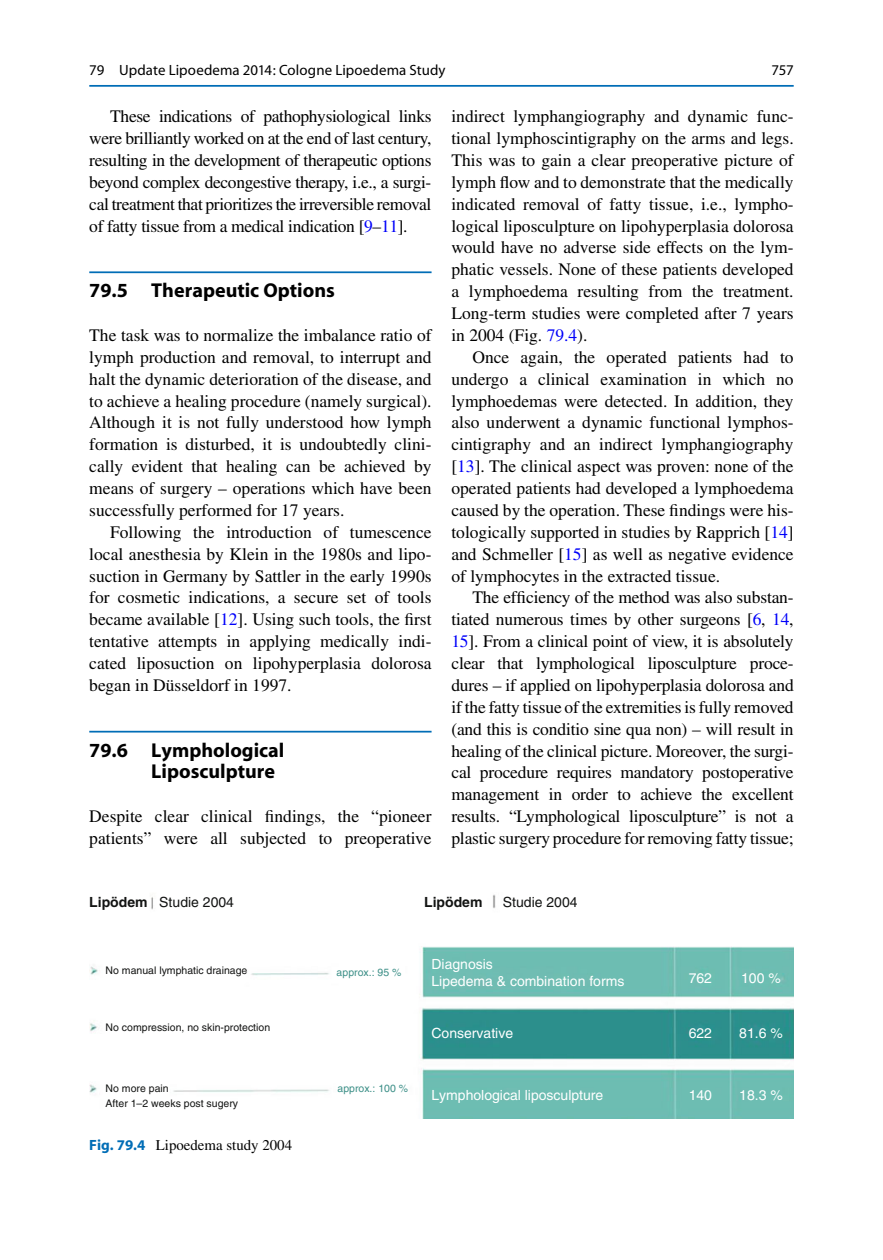
<style>
.page{position:relative;width:883px;height:1260px;background:#fff}
.page>*{position:absolute;margin:0;border:0;box-sizing:border-box;transform-origin:0 0}
.t1{font:700 20.12px/21.9px "Xfkqrp Myriad";color:#000}
.t2{font:17.5px/21.9px "Whnfvg Times";color:#000;text-align:justify}
.t3{font:14.88px "Sgtypr Myriad";letter-spacing:.005em;color:#000}
.t4{font:14.88px "Whnfvg Times";color:#000}
.t5{font:14px/16.8px "Hxhpht Helvetica";color:#fff}
.t6{font:14px "Hxhpht Helvetica";color:#131413}
.t7{font:700 14px "Qfqqlm Helvetica";color:#131413}
.t8{font:10.5px "Hxhpht Helvetica";color:#131413}
.t9{font:10.5px "Hxhpht Helvetica";color:#3c8f87}
.s1{color:#0000fa}
.s2{font-family:"Xfkqrp Myriad";font-weight:700;color:#006db6}
</style>
<div class="page">
<hr style="left:89px;top:271px;width:343px;height:2px;background:#006db6">
<hr style="left:89px;top:731px;width:343px;height:2px;background:#006db6">
<img style="left:89px;top:894px;width:705px;height:224px">
<hr style="left:89px;top:85px;width:705px;height:2px;background:#006db6">
<p class="t3" style="left:89px;top:64px;width:358px">79 Update Lipoedema 2014: Cologne Lipoedema Study</p>
<p class="t3" style="left:771px;top:64px;width:24px">757</p>
<p class="t2" style="left:89px;top:107px;width:344px;text-indent:21px">These indications of pathophysiological links were brilliantly worked on at the end of last century, resulting in the development of therapeutic options beyond complex decongestive therapy, i.e., a surgi&shy;cal treatment that prioritizes the irreversible removal of fatty tissue from a medical indication [ <span class="s1">9</span> – <span class="s1">11</span> ].</p>
<p class="t1" style="left:89px;top:281px;width:247px">79.5 Therapeutic Options</p>
<p class="t2" style="left:89px;top:326px;width:344px">The task was to normalize the imbalance ratio of lymph production and removal, to interrupt and halt the dynamic deterioration of the disease, and to achieve a healing procedure (namely surgical).<br>Although it is not fully understood how lymph formation is disturbed, it is undoubtedly clini&shy;cally evident that healing can be achieved by means of surgery – operations which have been successfully performed for 17 years.</p>
<p class="t2" style="left:89px;top:523px;width:344px;text-indent:21px">Following the introduction of tumescence local anesthesia by Klein in the 1980s and lipo&shy;suction in Germany by Sattler in the early 1990s for cosmetic indications, a secure set of tools became available [ <span class="s1">12</span> ]. Using such tools, the first tentative attempts in applying medically indi&shy;cated liposuction on lipohyperplasia dolorosa began in Düsseldorf in 1997.</p>
<p class="t1" style="left:151px;top:741px;width:135px;text-indent:-62px">79.6 Lymphological<br>Liposculpture</p>
<p class="t2" style="left:89px;top:807px;width:344px">Despite clear clinical findings, the “pioneer patients” were all subjected to preoperative</p>
<p class="t2" style="left:451px;top:107px;width:344px">indirect lymphangiography and dynamic func&shy;tional lymphoscintigraphy on the arms and legs.<br>This was to gain a clear preoperative picture of lymph flow and to demonstrate that the medically indicated removal of fatty tissue, i.e., lympho&shy;logical liposculpture on lipohyperplasia dolorosa would have no adverse side effects on the lym&shy;phatic vessels. None of these patients developed a lymphoedema resulting from the treatment.<br>Long-term studies were completed after 7 years in 2004 (Fig. <span class="s1">79.4</span> ).</p>
<p class="t2" style="left:451px;top:348px;width:344px;text-indent:21px">Once again, the operated patients had to undergo a clinical examination in which no lymphoedemas were detected. In addition, they also underwent a dynamic functional lymphos&shy;cintigraphy and an indirect lymphangiography [ <span class="s1">13</span> ]. The clinical aspect was proven: none of the operated patients had developed a lymphoedema caused by the operation. These findings were his&shy;tologically supported in studies by Rapprich [ <span class="s1">14</span> ] and Schmeller [ <span class="s1">15</span> ] as well as negative evidence of lymphocytes in the extracted tissue.</p>
<p class="t2" style="left:451px;top:588px;width:344px;text-indent:21px">The efficiency of the method was also substan&shy;tiated numerous times by other surgeons [ <span class="s1">6</span> , <span class="s1">14</span> , <span class="s1">15</span> ]. From a clinical point of view, it is absolutely clear that lymphological liposculpture proce&shy;dures – if applied on lipohyperplasia dolorosa and if the fatty tissue of the extremities is fully removed (and this is conditio sine qua non) – will result in healing of the clinical picture. Moreover, the surgi&shy;cal procedure requires mandatory postoperative management in order to achieve the excellent results. “Lymphological liposculpture” is not a plastic surgery procedure for removing fatty tissue;</p>
<p class="t6" style="left:159px;top:897px;width:76px">Studie 2004</p>
<p class="t6" style="left:503px;top:897px;width:76px">Studie 2004</p>
<p class="t7" style="left:89px;top:896px;width:60px">Lipödem</p>
<p class="t7" style="left:424px;top:896px;width:60px">Lipödem</p>
<p class="t8" style="left:106px;top:967px;width:143px">No manual lymphatic drainage</p>
<p class="t8" style="left:106px;top:1023px;width:166px">No compression, no skin-protection</p>
<p class="t9" style="left:337px;top:968px;width:66px">approx.: 95 %</p>
<p class="t8" style="left:106px;top:1085px;width:65px">No more pain</p>
<p class="t9" style="left:338px;top:1085px;width:72px">approx.: 100 %</p>
<p class="t8" style="left:106px;top:1100px;width:134px">After 1–2 weeks post sugery</p>
<p class="t4" style="left:89px;top:1139px;width:204px"><span class="s2">Fig. 79.4</span> Lipoedema study 2004</p>
<p class="t5" style="left:431px;top:957px;width:194px">Diagnosis<br>Lipedema &amp; combination forms</p>
<p class="t5" style="left:431px;top:1026px;width:83px">Conservative</p>
<p class="t5" style="left:431px;top:1088px;width:173px">Lymphological liposculpture</p>
<p class="t5" style="left:689px;top:971px;width:25px">762</p>
<p class="t5" style="left:741px;top:971px;width:41px">100 %</p>
<p class="t5" style="left:689px;top:1026px;width:25px">622</p>
<p class="t5" style="left:739px;top:1026px;width:45px">81.6 %</p>
<p class="t5" style="left:689px;top:1088px;width:25px">140</p>
<p class="t5" style="left:739px;top:1088px;width:45px">18.3 %</p>
</div>
